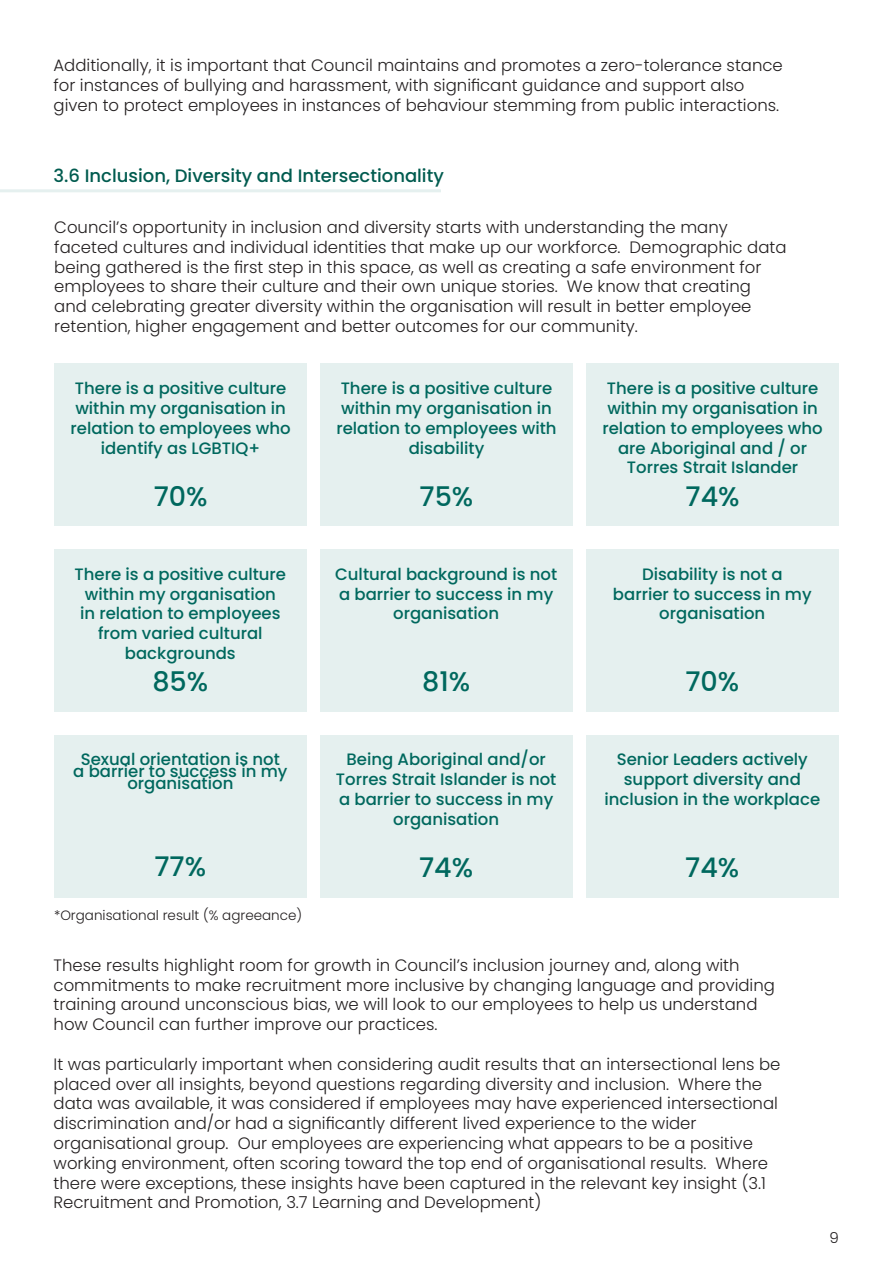
<style>
.page{position:relative;width:893px;height:1263px;background:#fff}
.page>*{position:absolute;margin:0;border:0;box-sizing:border-box;transform-origin:0 0}
.t1{font:500 27px "Poppins";color:#00685e}
.Subheading{font:500 18px "Poppins";color:#005b4f}
.t2{font:300 16.5px/19.8px "Poppins";color:#231f20}
.t3{font:500 16.5px/19.8px "Poppins";color:#00685e;text-align:center}
.t4{font:300 15px "Poppins";color:#231f20}
.t5{font:300 13.5px "Poppins";color:#231f20}
</style>
<div class="page">
<hr style="left:0;top:189px;width:441px;height:3px;background:#e5f0ef">
<div style="left:54px;top:364px;width:253px;height:162px;background:#e5f0ef"></div>
<div style="left:320px;top:364px;width:253px;height:162px;background:#e5f0ef"></div>
<div style="left:586px;top:364px;width:253px;height:162px;background:#e5f0ef"></div>
<div style="left:54px;top:549px;width:253px;height:162px;background:#e5f0ef"></div>
<div style="left:54px;top:735px;width:253px;height:162px;background:#e5f0ef"></div>
<div style="left:320px;top:549px;width:253px;height:162px;background:#e5f0ef"></div>
<div style="left:320px;top:735px;width:253px;height:162px;background:#e5f0ef"></div>
<div style="left:586px;top:549px;width:253px;height:162px;background:#e5f0ef"></div>
<div style="left:586px;top:735px;width:253px;height:162px;background:#e5f0ef"></div>
<p class="t2" style="left:54px;top:56px;width:731px">Additionally, it is important that Council maintains and promotes a zero-tolerance stance for instances of bullying and harassment, with significant guidance and support also given to protect employees in instances of behaviour stemming from public interactions.</p>
<p class="Subheading" style="left:54px;top:165px;width:392px">3.6 Inclusion, Diversity and Intersectionality</p>
<p class="t2" style="left:54px;top:217px;width:734px">Council’s opportunity in inclusion and diversity starts with understanding the many faceted cultures and individual identities that make up our workforce. Demographic data being gathered is the first step in this space, as well as creating a safe environment for employees to share their culture and their own unique stories. We know that creating and celebrating greater diversity within the organisation will result in better employee retention, higher engagement and better outcomes for our community.</p>
<p class="t3" style="left:70px;top:379px;width:222px">There is a positive culture within my organisation in relation to employees who identify as LGBTIQ+</p>
<p class="t1" style="left:154px;top:481px;width:55px">70%</p>
<p class="t3" style="left:336px;top:379px;width:222px">There is a positive culture within my organisation in relation to employees with disability</p>
<p class="t1" style="left:420px;top:481px;width:55px">75%</p>
<p class="t3" style="left:602px;top:379px;width:222px">There is a positive culture within my organisation in relation to employees who are Aboriginal and / or<br>Torres Strait Islander</p>
<p class="t1" style="left:686px;top:481px;width:56px">74%</p>
<p class="t3" style="left:75px;top:564px;width:213px">There is a positive culture within my organisation<br>in relation to employees from varied cultural backgrounds</p>
<p class="t1" style="left:152px;top:666px;width:57px">85%</p>
<p class="t3" style="left:335px;top:564px;width:224px">Cultural background is not a barrier to success in my organisation</p>
<p class="t1" style="left:422px;top:666px;width:50px">81%</p>
<p class="t3" style="left:613px;top:564px;width:200px">Disability is not a barrier to success in my organisation</p>
<p class="t1" style="left:685px;top:666px;width:55px">70%</p>
<p class="t3" style="left:73px;top:754px;width:216px;line-height:12px">Sexual orientation is not a barrier to success in my organisation</p>
<p class="t1" style="left:155px;top:851px;width:53px">77%</p>
<p class="t5" style="left:54px;top:908px;width:250px">*Organisational result (% agreeance)</p>
<p class="t3" style="left:336px;top:750px;width:222px">Being Aboriginal and/or<br>Torres Strait Islander is not a barrier to success in my organisation</p>
<p class="t1" style="left:419px;top:852px;width:56px">74%</p>
<p class="t3" style="left:604px;top:750px;width:217px">Senior Leaders actively support diversity and inclusion in the workplace</p>
<p class="t1" style="left:685px;top:852px;width:56px">74%</p>
<p class="t2" style="left:54px;top:955px;width:723px">These results highlight room for growth in Council’s inclusion journey and, along with commitments to make recruitment more inclusive by changing language and providing training around unconscious bias, we will look to our employees to help us understand how Council can further improve our practices.</p>
<p class="t2" style="left:54px;top:1054px;width:728px">It was particularly important when considering audit results that an intersectional lens be placed over all insights, beyond questions regarding diversity and inclusion. Where the data was available, it was considered if employees may have experienced intersectional discrimination and/or had a significantly different lived experience to the wider organisational group. Our employees are experiencing what appears to be a positive working environment, often scoring toward the top end of organisational results. Where there were exceptions, these insights have been captured in the relevant key insight (3.1<br>Recruitment and Promotion, 3.7 Learning and Development)</p>
<p class="t4" style="left:830px;top:1228px;width:11px">9</p>
</div>
